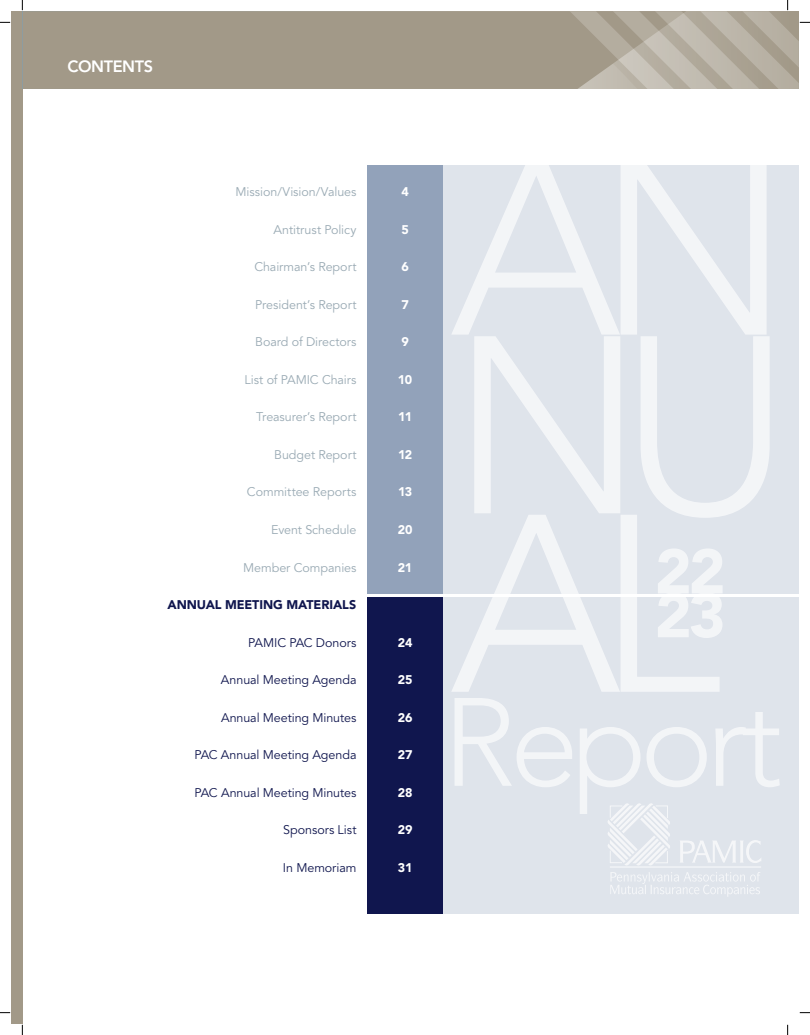
<style>
.page{position:relative;width:810px;height:1035px;background:#fff}
.page>*{position:absolute;margin:0;border:0;box-sizing:border-box;transform-origin:0 0}
.t1{font:800 16.25px "Avenir LT Std";letter-spacing:-.025em;color:#fff}
.Board_of_Director_Name{font:12.5px "Avenir LT Std";letter-spacing:-.005em;color:#9aaab4}
.Board_of_Director_Name-2{font:12.5px "Avenir LT Std";letter-spacing:-.005em;color:#10164e}
.Board_of_Director_Name-3{font:900 12.5px "Avenir LT Std";letter-spacing:-.015em;color:#fff}
.Board_of_Director_Name-4{font:900 12.5px "Avenir LT Std";letter-spacing:-.005em;color:#10164e}
</style>
<div class="page">
<div style="left:442px;top:597px;width:357px;height:316px;background:#dfe4eb"></div>
<div style="left:442px;top:165px;width:357px;height:428px;background:#dfe4eb"></div>
<div style="left:11px;top:11px;width:11px;height:1013px;background:#a29988"></div>
<div style="left:367px;top:597px;width:75px;height:316px;background:#10164e"></div>
<div style="left:367px;top:165px;width:75px;height:428px;background:#92a2ba"></div>
<div style="left:22px;top:11px;width:539px;height:78px;background:#a29988"></div>
<hr style="left:610px;top:866px;width:151px;height:1px;background:#fff">
<svg style="left:608px;top:803px;width:62px;height:62px"></svg>
<svg style="left:680px;top:840px;width:81px;height:23px"></svg>
<svg style="left:610px;top:872px;width:150px;height:24px"></svg>
<svg style="left:561px;top:0;width:249px;height:89px"></svg>
<p class="t1" style="left:67px;top:57px;width:87px">CONTENTS</p>
<p class="Board_of_Director_Name" style="left:236px;top:185px;width:122px">Mission/Vision/Values</p>
<p class="Board_of_Director_Name-3" style="left:401px;top:184px;width:9px">4</p>
<p class="Board_of_Director_Name" style="left:273px;top:222px;width:84px">Antitrust Policy</p>
<p class="Board_of_Director_Name-3" style="left:401px;top:222px;width:9px">5</p>
<p class="Board_of_Director_Name" style="left:254px;top:260px;width:104px">Chairman’s Report</p>
<p class="Board_of_Director_Name-3" style="left:401px;top:259px;width:9px">6</p>
<p class="Board_of_Director_Name" style="left:255px;top:297px;width:103px">President’s Report</p>
<p class="Board_of_Director_Name-3" style="left:401px;top:297px;width:9px">7</p>
<p class="Board_of_Director_Name" style="left:255px;top:335px;width:103px">Board of Directors</p>
<p class="Board_of_Director_Name-3" style="left:401px;top:334px;width:9px">9</p>
<p class="Board_of_Director_Name" style="left:245px;top:372px;width:113px">List of PAMIC Chairs</p>
<p class="Board_of_Director_Name-3" style="left:398px;top:372px;width:16px">10</p>
<p class="Board_of_Director_Name" style="left:256px;top:410px;width:102px">Treasurer’s Report</p>
<p class="Board_of_Director_Name-3" style="left:398px;top:409px;width:15px">11</p>
<p class="Board_of_Director_Name" style="left:274px;top:447px;width:84px">Budget Report</p>
<p class="Board_of_Director_Name-3" style="left:398px;top:447px;width:16px">12</p>
<p class="Board_of_Director_Name" style="left:247px;top:485px;width:111px">Committee Reports</p>
<p class="Board_of_Director_Name-3" style="left:398px;top:484px;width:16px">13</p>
<p class="Board_of_Director_Name" style="left:271px;top:522px;width:87px">Event Schedule</p>
<p class="Board_of_Director_Name-3" style="left:398px;top:522px;width:16px">20</p>
<p class="Board_of_Director_Name" style="left:243px;top:560px;width:115px">Member Companies</p>
<p class="Board_of_Director_Name-3" style="left:398px;top:559px;width:16px">21</p>
<p class="Board_of_Director_Name-4" style="left:167px;top:597px;width:190px">ANNUAL MEETING MATERIALS</p>
<p class="Board_of_Director_Name-2" style="left:248px;top:635px;width:110px">PAMIC PAC Donors</p>
<p class="Board_of_Director_Name-3" style="left:398px;top:634px;width:16px">24</p>
<p class="Board_of_Director_Name-2" style="left:221px;top:672px;width:137px">Annual Meeting Agenda</p>
<p class="Board_of_Director_Name-3" style="left:398px;top:672px;width:16px">25</p>
<p class="Board_of_Director_Name-2" style="left:221px;top:710px;width:137px">Annual Meeting Minutes</p>
<p class="Board_of_Director_Name-3" style="left:398px;top:709px;width:16px">26</p>
<p class="Board_of_Director_Name-2" style="left:194px;top:747px;width:164px">PAC Annual Meeting Agenda</p>
<p class="Board_of_Director_Name-3" style="left:398px;top:747px;width:16px">27</p>
<p class="Board_of_Director_Name-2" style="left:194px;top:785px;width:163px">PAC Annual Meeting Minutes</p>
<p class="Board_of_Director_Name-3" style="left:398px;top:784px;width:16px">28</p>
<p class="Board_of_Director_Name-2" style="left:283px;top:822px;width:75px">Sponsors List</p>
<p class="Board_of_Director_Name-3" style="left:398px;top:822px;width:16px">29</p>
<p class="Board_of_Director_Name-2" style="left:283px;top:860px;width:75px">In Memoriam</p>
<p class="Board_of_Director_Name-3" style="left:398px;top:859px;width:16px">31</p>
</div>
